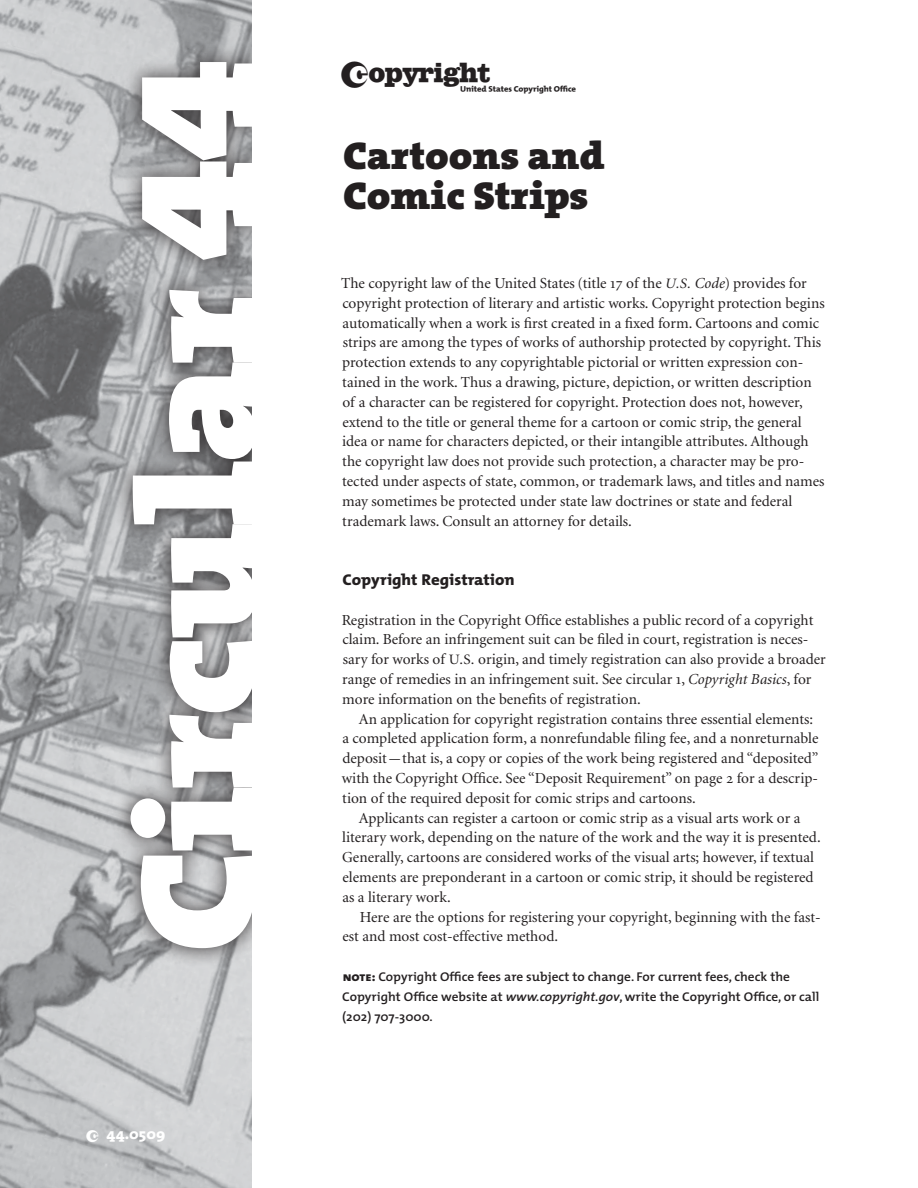
<style>
.page{position:relative;width:918px;height:1188px;background:#fff}
.page>*{position:absolute;margin:0;border:0;box-sizing:border-box;transform-origin:0 0}
.t1{font:900 165px "The Serif";letter-spacing:-.025em;color:#fff;scale:1.1 1}
.t2{font:900 39px/39.6px "The Serif";letter-spacing:-.005em;color:#231f20;scale:1.08 1}
.t3{font:33px "Copyright OTF";color:#231f20}
.t4{font:800 15.75px "The Mix";color:#231f20;scale:1.08 1}
.t5{font:15.3px/19.8px "Minion C";color:#231f20}
.t6{font:800 15px "The Serif";color:#fff;scale:1.07 1}
.t7{font:600 12.75px/19.8px "The Mix";color:#231f20;scale:1.05 1}
.s1{font-family:"The Serif Black Caps";font-weight:400}
.s2{font-family:"Copyright OTF";font-weight:400}
.s3{font-style:italic;font-size:14.4px}
.s4{font-style:italic}
.s5{font-size:14.4px}
.s6{font-family:"The Sans Extra Bold Caps";font-weight:400}
</style>
<div class="page">
<img style="left:0;top:0;width:252px;height:1188px">
<div style="left:109px;top:41px;width:164px;height:925px;background:#231f20;opacity:.75"></div>
<div style="left:252px;top:0;width:44px;height:1188px;background:#fff"></div>
<h1 class="t1" style="left:57px;top:953px;width:814px;rotate:-90deg">Circular <span class="s1">44</span></h1>
<p class="t6" style="left:87px;top:1122px;width:75px"><span class="s2">2</span> 44.0509</p>
<h3 class="t3" style="left:342px;top:59px;width:236px">w</h3>
<h2 class="t2" style="left:343px;top:135px;width:244px">Cartoons and<br>Comic Strips</h2>
<p class="t5" style="left:341px;top:274px;width:485px">The copyright law of the United States (title 17 of the <span class="s3">U.S.</span> <span class="s4">Code</span>) provides for copyright protection of literary and artistic works. Copyright protection begins automatically when a work is first created in a fixed form. Cartoons and comic strips are among the types of works of authorship protected by copyright. This protection extends to any copyrightable pictorial or written expression con&shy;tained in the work. Thus a drawing, picture, depiction, or written description of a character can be registered for copyright. Protection does not, however, extend to the title or general theme for a cartoon or comic strip, the general idea or name for characters depicted, or their intangible attributes. Although the copyright law does not provide such protection, a character may be pro&shy;tected under aspects of state, common, or trademark laws, and titles and names may sometimes be protected under state law doctrines or state and federal trademark laws. Consult an attorney for details.</p>
<p class="t4" style="left:342px;top:566px;width:161px">Copyright Registration</p>
<p class="t5" style="left:342px;top:610px;width:486px">Registration in the Copyright Office establishes a public record of a copyright claim. Before an infringement suit can be filed in court, registration is neces&shy;sary for works of <span class="s5">U.S.</span> origin, and timely registration can also provide a broader range of remedies in an infringement suit. See circular 1, <span class="s4">Copyright Basics</span>, for more information on the benefits of registration.</p>
<p class="t5" style="left:342px;top:709px;width:478px;text-indent:17px">An application for copyright registration contains three essential elements: a completed application form, a nonrefundable filing fee, and a nonreturnable deposit—that is, a copy or copies of the work being registered and “deposited” with the Copyright Office. See “Deposit Requirement” on page 2 for a descrip&shy;tion of the required deposit for comic strips and cartoons.</p>
<p class="t5" style="left:342px;top:808px;width:480px;text-indent:17px">Applicants can register a cartoon or comic strip as a visual arts work or a literary work, depending on the nature of the work and the way it is presented.<br>Generally, cartoons are considered works of the visual arts; however, if textual elements are preponderant in a cartoon or comic strip, it should be registered as a literary work.</p>
<p class="t5" style="left:342px;top:907px;width:480px;text-indent:17px">Here are the options for registering your copyright, beginning with the fast&shy;est and most cost-effective method.</p>
<p class="t7" style="left:342px;top:966px;width:456px"><span class="s6">note:</span> Copyright Office fees are subject to change. For current fees, check the<br>Copyright Office website at <span class="s4">www.copyright.gov</span>, write the Copyright Office, or call (202) 707-3000.</p>
</div>
